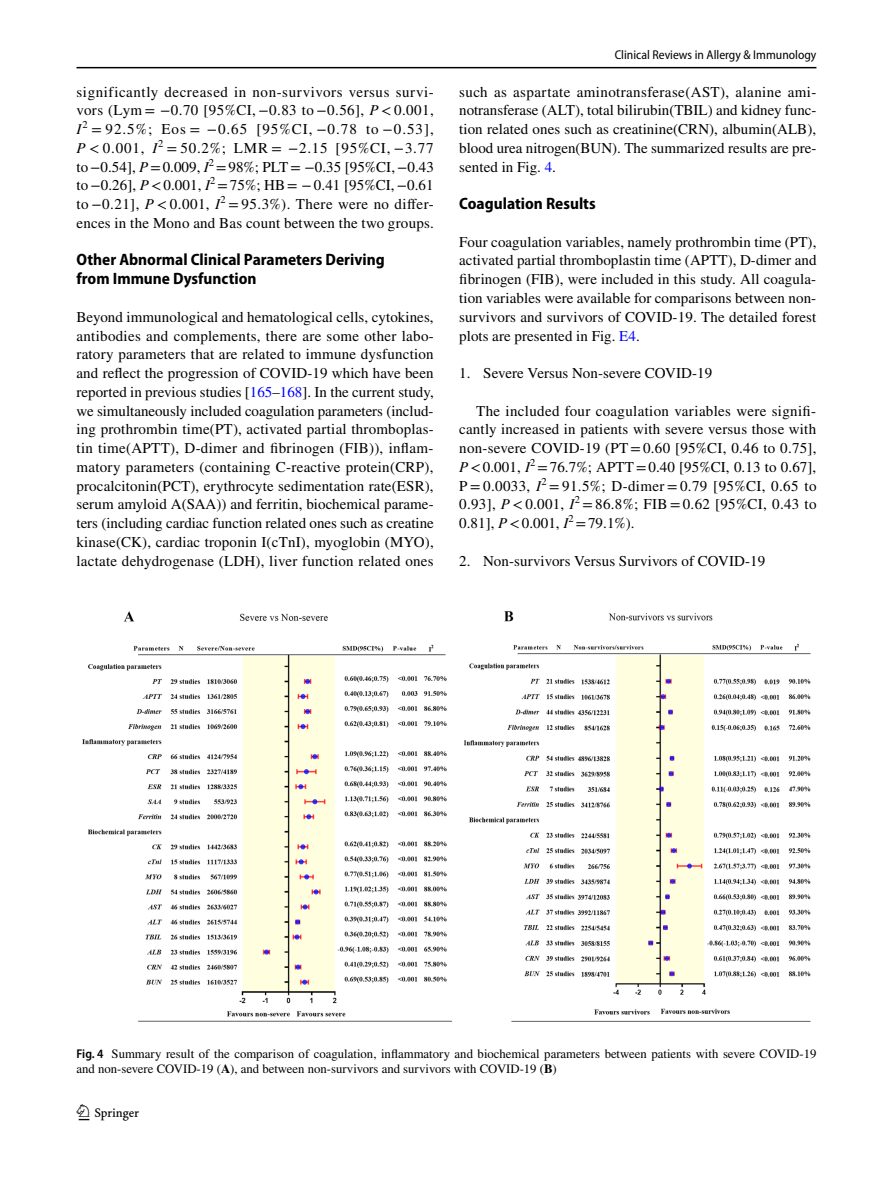
<style>
.page{position:relative;width:893px;height:1187px;background:#fff}
.page>*{position:absolute;margin:0;border:0;box-sizing:border-box;transform-origin:0 0}
.t1{font:22.5px "Springnew Regular 2";color:#000}
.t2{font:700 semi-condensed 16.5px/18.8px "Myriad Pro";color:#000}
.t3{font:15px/18.8px "STIX";letter-spacing:.005em;color:#000;text-align:justify}
.t4{font:12.75px/15px "STIX";color:#000}
.t5{font:semi-condensed 12.75px "Myriad Pro";color:#000}
.s1{font-style:italic}
.s2{color:#00f}
.s3{font-family:"Myriad Pro";font-weight:600;font-stretch:semi-condensed}
.s4{font-weight:700}
</style>
<div class="page">
<hr style="left:77px;top:67px;width:739px;height:1px;background:#000">
<img style="left:82px;top:611px;width:729px;height:411px">
<p class="t3" style="left:77px;top:83px;width:359px">significantly decreased in non-survivors versus survi&shy;vors (Lym = −0.70 [95%CI, −0.83 to −0.56], <span class="s1">P</span> &lt; 0.001, <span class="s1">I</span><sup>2</sup> = 92.5%; Eos = −0.65 [95%CI, −0.78 to −0.53], <span class="s1">P</span> &lt; 0.001, <span class="s1">I</span><sup>2</sup> = 50.2%; LMR = −2.15 [95%CI, −3.77 to−0.54], <span class="s1">P</span>=0.009, <span class="s1">I</span><sup>2</sup> =98%; PLT= −0.35 [95%CI,−0.43 to−0.26], <span class="s1">P</span>&lt;0.001, <span class="s1">I</span><sup>2</sup> =75%; HB= −0.41 [95%CI,−0.61 to −0.21], <span class="s1">P</span> &lt; 0.001, <span class="s1">I</span><sup>2</sup> = 95.3%). There were no differ&shy;ences in the Mono and Bas count between the two groups.</p>
<p class="t2" style="left:77px;top:251px;width:310px">Other Abnormal Clinical Parameters Deriving from Immune Dysfunction</p>
<p class="t3" style="left:77px;top:308px;width:359px">Beyond immunological and hematological cells, cytokines, antibodies and complements, there are some other labo&shy;ratory parameters that are related to immune dysfunction and reflect the progression of COVID-19 which have been reported in previous studies [<span class="s2">165</span>–<span class="s2">168</span>]. In the current study, we simultaneously included coagulation parameters (includ&shy;ing prothrombin time(PT), activated partial thromboplas&shy;tin time(APTT), D-dimer and fibrinogen (FIB)), inflam&shy;matory parameters (containing C-reactive protein(CRP), procalcitonin(PCT), erythrocyte sedimentation rate(ESR), serum amyloid A(SAA)) and ferritin, biochemical parame&shy;ters (including cardiac function related ones such as creatine kinase(CK), cardiac troponin I(cTnI), myoglobin (MYO), lactate dehydrogenase (LDH), liver function related ones</p>
<p class="t5" style="left:615px;top:48px;width:203px">Clinical Reviews in Allergy &amp; Immunology</p>
<p class="t3" style="left:459px;top:83px;width:359px">such as aspartate aminotransferase(AST), alanine ami&shy;notransferase (ALT), total bilirubin(TBIL) and kidney func&shy;tion related ones such as creatinine(CRN), albumin(ALB), blood urea nitrogen(BUN). The summarized results are pre&shy;sented in Fig. <span class="s2">4</span>.</p>
<p class="t2" style="left:459px;top:194px;width:138px">Coagulation Results</p>
<p class="t3" style="left:459px;top:233px;width:359px">Four coagulation variables, namely prothrombin time (PT), activated partial thromboplastin time (APTT), D-dimer and fibrinogen (FIB), were included in this study. All coagula&shy;tion variables were available for comparisons between non&shy;survivors and survivors of COVID-19. The detailed forest plots are presented in Fig. <span class="s2">E4</span>.</p>
<p class="t3" style="left:459px;top:364px;width:255px">1. Severe Versus Non-severe COVID-19</p>
<p class="t3" style="left:459px;top:402px;width:359px;text-indent:17px">The included four coagulation variables were signifi&shy;cantly increased in patients with severe versus those with non-severe COVID-19 (PT=0.60 [95%CI, 0.46 to 0.75], <span class="s1">P</span>&lt;0.001, <span class="s1">I</span><sup>2</sup> =76.7%; APTT=0.40 [95%CI, 0.13 to 0.67], P = 0.0033, <span class="s1">I</span><sup>2</sup> = 91.5%; D-dimer = 0.79 [95%CI, 0.65 to 0.93], <span class="s1">P</span>&lt;0.001, <span class="s1">I</span><sup>2</sup> =86.8%; FIB=0.62 [95%CI, 0.43 to 0.81], <span class="s1">P</span>&lt;0.001, <span class="s1">I</span><sup>2</sup> =79.1%).</p>
<p class="t3" style="left:459px;top:552px;width:307px">2. Non-survivors Versus Survivors of COVID-19</p>
<p class="t4" style="left:77px;top:1047px;width:741px"><span class="s3">Fig. 4</span> Summary result of the comparison of coagulation, inflammatory and biochemical parameters between patients with severe COVID-19 and non-severe COVID-19 (<span class="s4">A</span>), and between non-survivors and survivors with COVID-19 (<span class="s4">B</span>)</p>
<h1 class="t1" style="left:79px;top:1104px;width:62px">1 3</h1>
</div>
